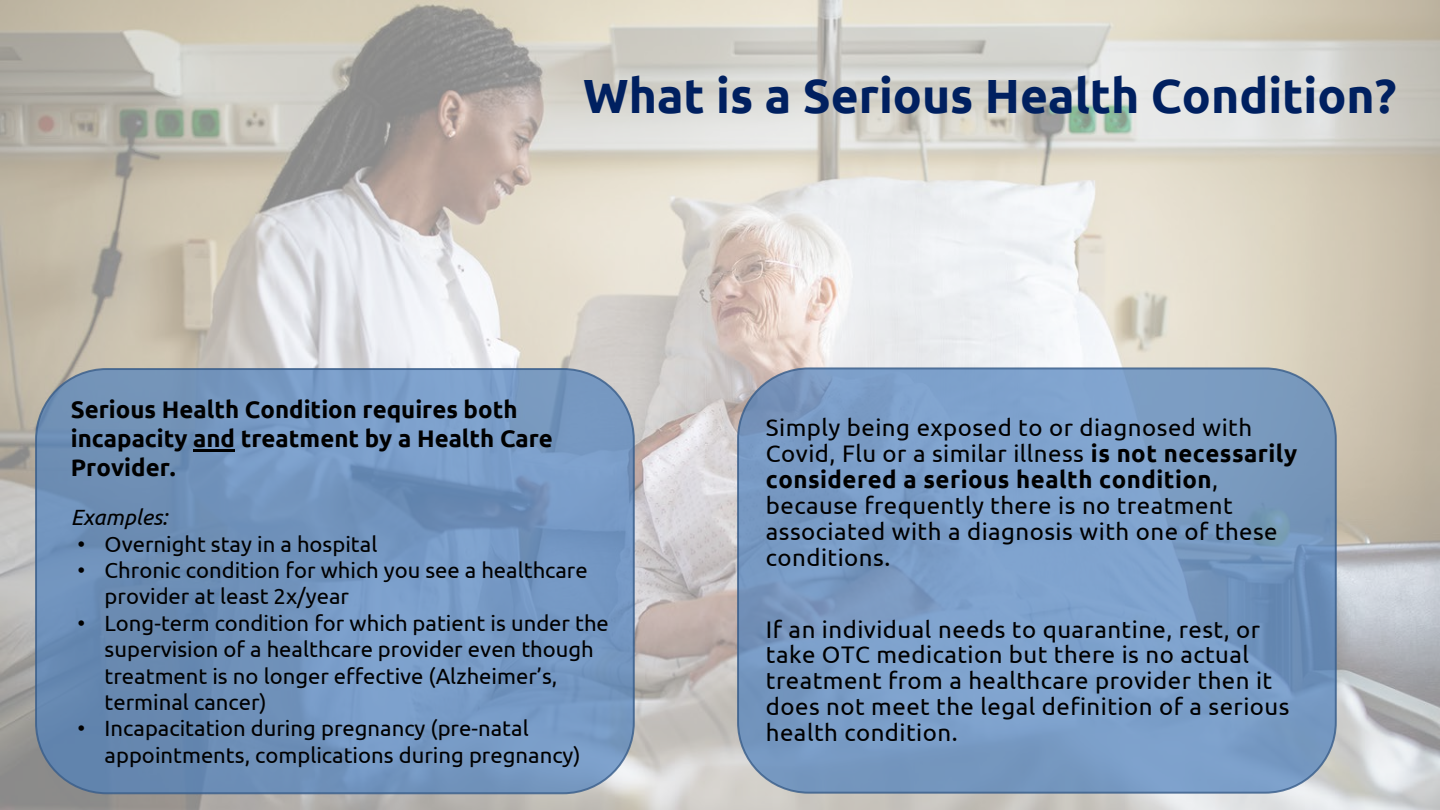
<style>
.page{position:relative;width:1440px;height:810px;background:#fff}
.page>*{position:absolute;margin:0;border:0;box-sizing:border-box;transform-origin:0 0}
.t1{font:700 48px "Ubuntu";color:#002060}
.t2{font:24px/25.9px "Ubuntu";letter-spacing:.02em;color:#000}
.t3{font:700 24px/28.8px "Ubuntu";color:#000}
.t4{font:22px/26.4px "Ubuntu";color:#000}
.t5{font:italic 22px "Ubuntu";color:#000}
.s1{font-family:"Arial"}
.s2{font-weight:700}
</style>
<div class="page">
<img style="left:0;top:0;width:1440px;height:810px">
<div style="left:36px;top:369px;width:598px;height:424px;background:#4f81bd;border-radius:71px;opacity:.7"></div>
<hr style="left:193px;top:449px;width:42px;height:2px;background:#000">
<div style="left:738px;top:368px;width:598px;height:425px;background:#4f81bd;border-radius:71px;opacity:.7"></div>
<p class="t1" style="left:583px;top:67px;width:815px">What is a Serious Health Condition?</p>
<p class="t3" style="left:71px;top:395px;width:484px">Serious Health Condition requires both incapacity and treatment by a Health Care<br>Provider.</p>
<p class="t5" style="left:71px;top:504px;width:98px">Examples:</p>
<p class="t4" style="left:78px;top:530px;width:301px"><span class="s1">•</span> Overnight stay in a hospital</p>
<p class="t4" style="left:105px;top:556px;width:485px;text-indent:-27px"><span class="s1">•</span> Chronic condition for which you see a healthcare provider at least 2x/year</p>
<p class="t4" style="left:105px;top:609px;width:506px;text-indent:-27px"><span class="s1">•</span> Long-term condition for which patient is under the supervision of a healthcare provider even though treatment is no longer effective (Alzheimer’s, terminal cancer)</p>
<p class="t4" style="left:105px;top:715px;width:478px;text-indent:-27px"><span class="s1">•</span> Incapacitation during pregnancy (pre-natal appointments, complications during pregnancy)</p>
<p class="t2" style="left:766px;top:414px;width:533px">Simply being exposed to or diagnosed with Covid, Flu or a similar illness <span class="s2">is not necessarily considered a serious health condition</span>, because frequently there is no treatment associated with a diagnosis with one of these conditions.</p>
<p class="t2" style="left:766px;top:615px;width:525px">If an individual needs to quarantine, rest, or take OTC medication but there is no actual treatment from a healthcare provider then it does not meet the legal definition of a serious health condition.</p>
</div>
